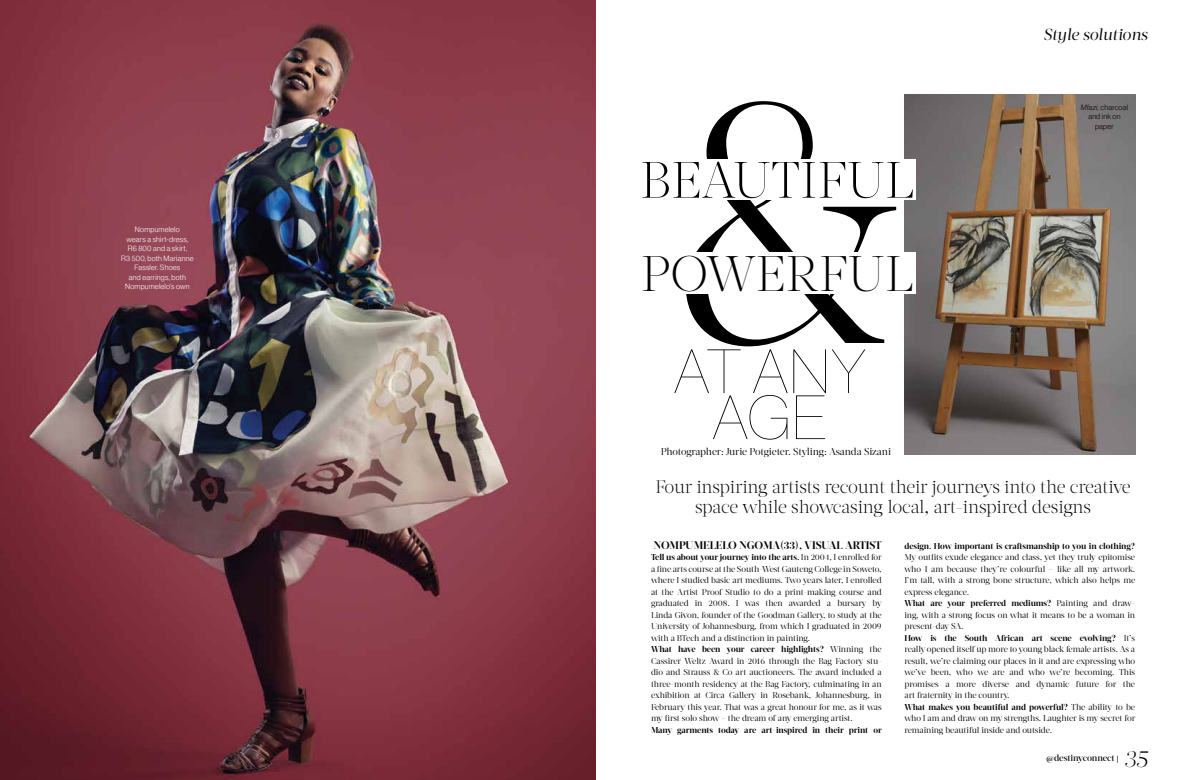
<style>
.page{position:relative;width:1191px;height:780px;background:#fff}
.page>*{position:absolute;margin:0;border:0;box-sizing:border-box;transform-origin:0 0}
.t1{font:300 340.4px "Acta Display";color:#000}
.t2{font:61px/46px "N Haas Grotesk DS Pro 15 Ult Th";letter-spacing:.015em;color:#000;text-align:center}
.t3{font:300 51px "Acta Display";letter-spacing:-.005em;color:#000}
.t4{font:300 49.8px "Acta Display";color:#000}
.t5{font:italic 300 24px "Acta Display";color:#000}
.t6{font:300 18px/20px "Acta Display";letter-spacing:-.015em;color:#000;text-align:center}
.t7{font:italic 16px "Acta Display";letter-spacing:-.01em;color:#000}
.t8{font:700 11px "Acta Display";letter-spacing:-.01em;color:#000}
.t9{font:10px "Acta Display";letter-spacing:-.02em;color:#000}
.t10{font:500 9px "Acta Display";letter-spacing:-.01em;color:#000}
.t11{font:8.5px/11.5px "Acta Display";letter-spacing:-.015em;color:#000}
.t12{font:700 8.5px "Acta Display";letter-spacing:-.01em;color:#000}
.t13{font:7.5px/9.5px "N Haas Grotesk DS Pro 45 Lt";letter-spacing:.03em;color:#fff;text-align:center}
.t14{font:7.5px/9.5px "N Haas Grotesk DS Pro 45 Lt";letter-spacing:.03em;color:#000;text-align:center}
.s1{font-family:"N Haas Grotesk DS Pro 46 Lt It"}
.s2{font-weight:400}
.s3{font-weight:700}
.s4{font-family:"Myriad Pro";font-weight:600;font-size:7px}
</style>
<div class="page">
<img style="left:904px;top:94px;width:231px;height:360px">
<img style="left:0;top:0;width:595px;height:780px">
<div style="left:638px;top:159px;width:278px;height:40px;background:#fff"></div>
<div style="left:638px;top:252px;width:278px;height:41px;background:#fff"></div>
<p class="t13" style="left:121px;top:225px;width:74px">Nompumelelo<br>wears a shirt-dress,<br>R6 800 and a skirt,<br>R3 500, both Marianne<br>Fassler. Shoes<br>and earrings, both<br>Nompumelelo's own</p>
<h1 class="t1" style="left:662px;top:28px;width:249px">&amp;</h1>
<h3 class="t3" style="left:640px;top:150px;width:275px">BEAUTIFUL</h3>
<h3 class="t4" style="left:640px;top:245px;width:274px">POWERFUL</h3>
<h2 class="t2" style="left:674px;top:348px;width:194px">AT ANY<br>AGE</h2>
<p class="t9" style="left:660px;top:445px;width:232px">Photographer: Jurie Potgieter. Styling: Asanda Sizani</p>
<h3 class="t7" style="left:1043px;top:25px;width:106px">Style solutions</h3>
<p class="t14" style="left:1080px;top:102px;width:49px"><span class="s1">Mfazi,</span> charcoal and ink on paper</p>
<h3 class="t6" style="left:655px;top:477px;width:477px">Four inspiring artists recount their journeys into the creative space while showcasing local, art-inspired designs</h3>
<p class="t8" style="left:653px;top:538px;width:230px">NOMPUMELELO NGOMA<span class="s2">(</span>33<span class="s2">)</span>, VISUAL ARTIST</p>
<p class="t11" style="left:651px;top:551px;width:232px"><span class="s3">Tell us about your journey into the arts.</span> In 2004, I enrolled for a fine arts course at the South-West Gauteng College in Soweto, where I studied basic art mediums. Two years later, I enrolled at the Artist Proof Studio to do a print-making course and graduated in 2008. I was then awarded a bursary by Linda Givon, founder of the Goodman Gallery, to study at the University of Johannesburg, from which I graduated in 2009 with a BTech and a distinction in painting.<br><span class="s3">What have been your career highlights?</span> Winning the Cassirer Weltz Award in 2016 through the Bag Factory stu&shy;dio and Strauss &amp; Co art auctioneers. The award included a three-month residency at the Bag Factory, culminating in an exhibition at Circa Gallery in Rosebank, Johannesburg, in February this year. That was a great honour for me, as it was my first solo show – the dream of any emerging artist.</p>
<p class="t12" style="left:651px;top:724px;width:232px">Many garments today are art-inspired in their print or</p>
<p class="t12" style="left:904px;top:540px;width:232px">design. How important is craftsmanship to you in clothing?</p>
<p class="t11" style="left:904px;top:551px;width:232px">My outfits exude elegance and class, yet they truly epitomise who I am because they’re colourful – like all my artwork.<br>I’m tall, with a strong bone structure, which also helps me express elegance.<br><span class="s3">What are your preferred mediums?</span> Painting and draw&shy;ing, with a strong focus on what it means to be a woman in present-day SA.<br><span class="s3">How is the South African art scene evolving?</span> It’s really opened itself up more to young black female artists. As a result, we’re claiming our places in it and are expressing who we’ve been, who we are and who we’re becoming. This promises a more diverse and dynamic future for the art fraternity in the country.<br><span class="s3">What makes you beautiful and powerful?</span> The ability to be who I am and draw on my strengths. Laughter is my secret for remaining beautiful inside and outside.</p>
<p class="t10" style="left:1046px;top:752px;width:74px">@destinyconnect <span class="s4">|</span></p>
<h3 class="t5" style="left:1123px;top:744px;width:26px">35</h3>
</div>
